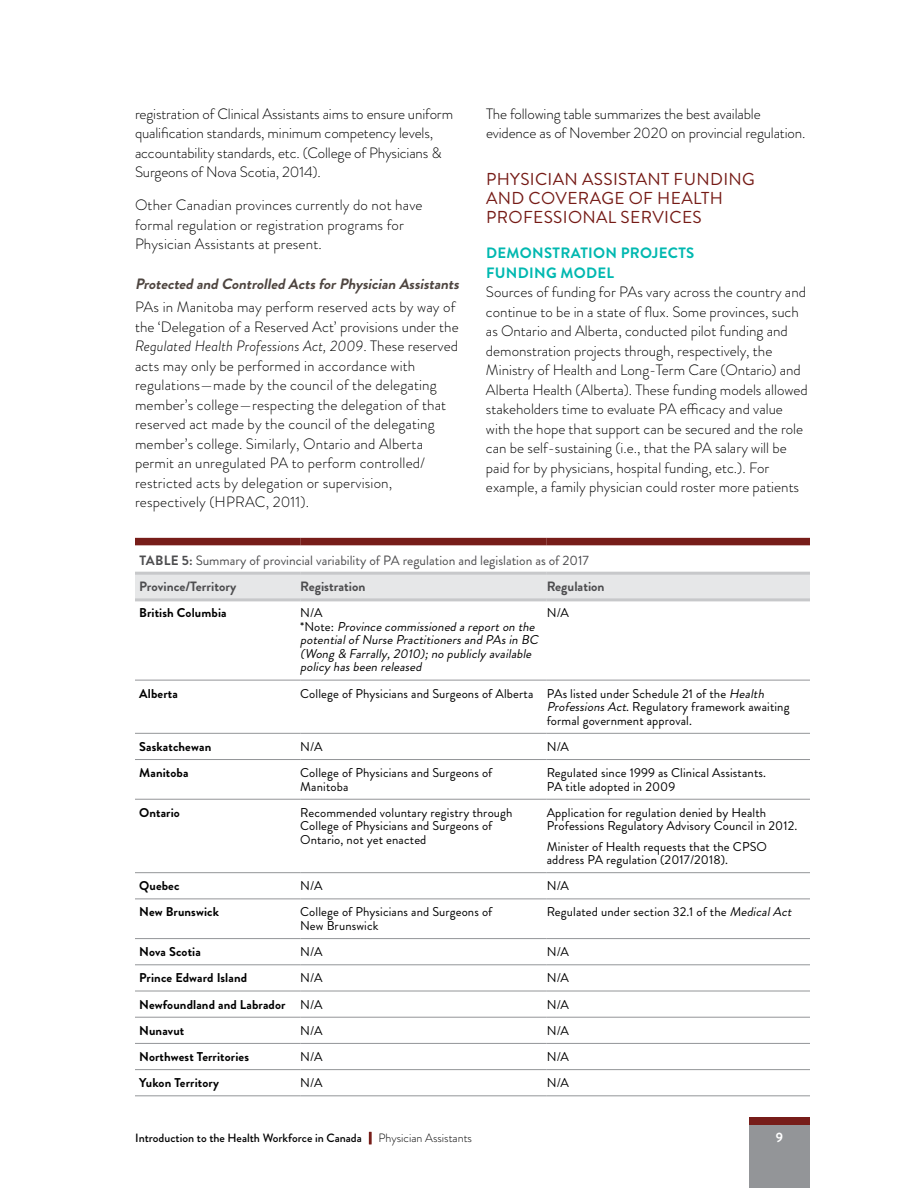
<style>
.page{position:relative;width:918px;height:1188px;background:#fff}
.page>*{position:absolute;margin:0;border:0;box-sizing:border-box;transform-origin:0 0}
.t1{font:17.25px/19.5px "Brandon Grotesque";letter-spacing:.02em;color:#751a15}
.t2{font:300 15px/19.5px "Brandon Grotesque";color:#000}
.t3{font:italic 700 15px "Brandon Grotesque";color:#4e4540}
.t4{font:700 15px/19.5px "Brandon Grotesque";letter-spacing:.02em;color:#00b8b0}
.t5{font:13.5px/26.7px "Brandon Grotesque";color:#4d4d4f}
.t6{font:700 13.5px "Brandon Grotesque";color:#4d4d4f}
.t7{font:700 13.5px "Brandon Grotesque";color:#fff}
.t8{font:12.75px/13.5px "Brandon Grotesque";letter-spacing:.01em;color:#000}
.t9{font:700 12.75px "Brandon Grotesque";letter-spacing:.01em;color:#000}
.t10{font:italic 12.75px/13.5px "Brandon Grotesque";color:#000}
.t11{font:500 12px "Brandon Grotesque";color:#000}
.s1{font-style:italic}
.s2{font-weight:700}
.s3{font-style:normal}
.s4{font-weight:400}
.s5{color:#771d19}
.s6{font-weight:300}
</style>
<div class="page">
<div style="left:749px;top:1124px;width:61px;height:64px;background:#939598"></div>
<div style="left:749px;top:1117px;width:61px;height:7px;background:#771d19"></div>
<div style="left:135px;top:575px;width:675px;height:23px;background:#e6e7e8"></div>
<hr style="left:135px;top:680px;width:165px;height:1px;background:#939598">
<hr style="left:300px;top:680px;width:247px;height:1px;background:#939598">
<hr style="left:547px;top:680px;width:263px;height:1px;background:#939598">
<hr style="left:135px;top:733px;width:165px;height:1px;background:#939598">
<hr style="left:300px;top:733px;width:247px;height:1px;background:#939598">
<hr style="left:547px;top:733px;width:263px;height:1px;background:#939598">
<hr style="left:135px;top:759px;width:165px;height:1px;background:#939598">
<hr style="left:300px;top:759px;width:247px;height:1px;background:#939598">
<hr style="left:547px;top:759px;width:263px;height:1px;background:#939598">
<hr style="left:135px;top:799px;width:165px;height:1px;background:#939598">
<hr style="left:300px;top:799px;width:247px;height:1px;background:#939598">
<hr style="left:547px;top:799px;width:263px;height:1px;background:#939598">
<hr style="left:135px;top:872px;width:165px;height:1px;background:#939598">
<hr style="left:300px;top:872px;width:247px;height:1px;background:#939598">
<hr style="left:547px;top:872px;width:263px;height:1px;background:#939598">
<hr style="left:135px;top:899px;width:165px;height:1px;background:#939598">
<hr style="left:300px;top:899px;width:247px;height:1px;background:#939598">
<hr style="left:547px;top:899px;width:263px;height:1px;background:#939598">
<hr style="left:135px;top:938px;width:165px;height:1px;background:#939598">
<hr style="left:300px;top:938px;width:247px;height:1px;background:#939598">
<hr style="left:547px;top:938px;width:263px;height:1px;background:#939598">
<hr style="left:135px;top:964px;width:165px;height:1px;background:#939598">
<hr style="left:300px;top:964px;width:247px;height:1px;background:#939598">
<hr style="left:547px;top:964px;width:263px;height:1px;background:#939598">
<hr style="left:135px;top:991px;width:165px;height:1px;background:#939598">
<hr style="left:300px;top:991px;width:247px;height:1px;background:#939598">
<hr style="left:547px;top:991px;width:263px;height:1px;background:#939598">
<hr style="left:135px;top:1017px;width:165px;height:1px;background:#939598">
<hr style="left:300px;top:1017px;width:247px;height:1px;background:#939598">
<hr style="left:547px;top:1017px;width:263px;height:1px;background:#939598">
<hr style="left:135px;top:1043px;width:165px;height:1px;background:#939598">
<hr style="left:300px;top:1043px;width:247px;height:1px;background:#939598">
<hr style="left:547px;top:1043px;width:263px;height:1px;background:#939598">
<hr style="left:135px;top:1069px;width:165px;height:1px;background:#939598">
<hr style="left:300px;top:1069px;width:247px;height:1px;background:#939598">
<hr style="left:547px;top:1069px;width:263px;height:1px;background:#939598">
<hr style="left:135px;top:1095px;width:165px;height:1px;background:#939598">
<hr style="left:300px;top:1095px;width:247px;height:1px;background:#939598">
<hr style="left:547px;top:1095px;width:263px;height:1px;background:#939598">
<div style="left:135px;top:538px;width:165px;height:7px;background:#771d19"></div>
<div style="left:300px;top:538px;width:247px;height:7px;background:#771d19"></div>
<div style="left:547px;top:538px;width:263px;height:7px;background:#771d19"></div>
<hr style="left:135px;top:598px;width:165px;height:3px;background:#c7c8ca">
<hr style="left:300px;top:598px;width:247px;height:3px;background:#c7c8ca">
<hr style="left:547px;top:598px;width:263px;height:3px;background:#c7c8ca">
<hr style="left:135px;top:572px;width:165px;height:3px;background:#c7c8ca">
<hr style="left:300px;top:572px;width:247px;height:3px;background:#c7c8ca">
<hr style="left:547px;top:572px;width:263px;height:3px;background:#c7c8ca">
<p class="t2" style="left:135px;top:104px;width:320px">registration of Clinical Assistants aims to ensure uniform qualification standards, minimum competency levels, accountability standards, etc. (College of Physicians &amp; Surgeons of Nova Scotia, 2014).</p>
<p class="t2" style="left:135px;top:195px;width:289px">Other Canadian provinces currently do not have formal regulation or registration programs for<br>Physician Assistants at present.</p>
<p class="t3" style="left:135px;top:273px;width:329px">Protected and Controlled ActsforPhysician Assistants</p>
<p class="t2" style="left:135px;top:297px;width:325px">PAs in Manitoba may perform reserved acts by way of the ‘Delegation of a Reserved Act’ provisions under the <span class="s1">Regulated Health Professions Act, 2009</span>. These reserved acts may only be performed in accordance with regulations—made by the council of the delegating member’s college—respecting the delegation of that reserved act made by the council of the delegating member’s college. Similarly, Ontario and Alberta permit an unregulated PA to perform controlled/ restricted acts by delegation or supervision, respectively (HPRAC, 2011).</p>
<p class="t2" style="left:486px;top:104px;width:321px">The following table summarizes the best available evidence as of November 2020 on provincial regulation.</p>
<p class="t1" style="left:486px;top:169px;width:270px">PHYSICIAN ASSISTANT FUNDING<br>AND COVERAGE OF HEALTH<br>PROFESSIONAL SERVICES</p>
<p class="t4" style="left:486px;top:244px;width:210px">DEMONSTRATION PROJECTS<br>FUNDING MODEL</p>
<p class="t2" style="left:486px;top:283px;width:323px">Sources of funding for PAs vary across the country and continue to be in a state of flux. Some provinces, such as Ontario and Alberta, conducted pilot funding and demonstration projects through, respectively, the Ministry of Health and Long-Term Care (Ontario) and Alberta Health (Alberta). These funding models allowed stakeholders time to evaluate PA efficacy and value with the hope that support can be secured and the role can be self-sustaining (i.e., that the PA salary will be paid for by physicians, hospital funding, etc.). For example, a family physician could roster more patients</p>
<p class="t5" style="left:139px;top:547px;width:451px"><span class="s2">TABLE 5:</span> Summary of provincial variability of PA regulation and legislation as of 2017<br><span class="s2">Province/Territory</span></p>
<p class="t6" style="left:300px;top:577px;width:67px">Registration</p>
<p class="t6" style="left:547px;top:577px;width:59px">Regulation</p>
<p class="t9" style="left:139px;top:604px;width:89px">British Columbia</p>
<p class="t10" style="left:300px;top:607px;width:243px"><span class="s3">N/A<br>* N o t e :</span> Province commissioned areporton the potentialof Nurse Practitionersand PAsin BC (Wong &amp; Farrally,2010);no publicly available policy hasbeen released</p>
<p class="t8" style="left:547px;top:607px;width:24px">N/A</p>
<p class="t9" style="left:139px;top:684px;width:40px">Alberta</p>
<p class="t8" style="left:547px;top:687px;width:244px;text-indent:-247px">College of Physicians and Surgeons of Alberta PAs listed under Schedule 21 of the <span class="s1">Health<br>ProfessionsAct</span>. Regulatory framework awaiting formal government approval.</p>
<p class="t9" style="left:139px;top:738px;width:73px">Saskatchewan</p>
<p class="t8" style="left:300px;top:740px;width:24px">N/A</p>
<p class="t8" style="left:547px;top:740px;width:24px">N/A</p>
<p class="t9" style="left:139px;top:764px;width:51px">Manitoba</p>
<p class="t8" style="left:300px;top:766px;width:194px">College of Physicians and Surgeons of<br>Manitoba</p>
<p class="t8" style="left:547px;top:766px;width:221px">Regulated since 1999 as Clinical Assistants.<br>PA title adopted in 2009</p>
<p class="t9" style="left:139px;top:803px;width:42px">Ontario</p>
<p class="t8" style="left:300px;top:806px;width:214px">Recommended voluntary registry through<br>College of Physicians and Surgeons of<br>Ontario, not yet enacted</p>
<p class="t8" style="left:547px;top:806px;width:252px">Application for regulation denied by Health<br>Professions Regulatory Advisory Council in 2012.</p>
<p class="t8" style="left:547px;top:840px;width:222px">Minister of Health requests that the CPSO address PA regulation (2017/2018).</p>
<p class="t9" style="left:139px;top:877px;width:42px">Quebec</p>
<p class="t8" style="left:300px;top:879px;width:24px">N/A</p>
<p class="t8" style="left:547px;top:879px;width:24px">N/A</p>
<p class="t9" style="left:139px;top:903px;width:81px">New Brunswick</p>
<p class="t8" style="left:300px;top:905px;width:194px">College of Physicians and Surgeons of<br>New Brunswick</p>
<p class="t8" style="left:547px;top:905px;width:249px">Regulated under section 32.1 of the <span class="s1">MedicalAct</span></p>
<p class="t9" style="left:139px;top:943px;width:63px">Nova Scotia</p>
<p class="t8" style="left:300px;top:945px;width:24px">N/A</p>
<p class="t8" style="left:547px;top:945px;width:24px">N/A</p>
<p class="t9" style="left:139px;top:969px;width:109px">Prince Edward Island</p>
<p class="t8" style="left:300px;top:971px;width:24px">N/A</p>
<p class="t8" style="left:547px;top:971px;width:24px">N/A</p>
<p class="t9" style="left:139px;top:995px;width:185px">Newfoundland and Labrador <span class="s4">N/A</span></p>
<p class="t8" style="left:547px;top:998px;width:24px">N/A</p>
<p class="t9" style="left:139px;top:1021px;width:47px">Nunavut</p>
<p class="t8" style="left:300px;top:1024px;width:24px">N/A</p>
<p class="t8" style="left:547px;top:1024px;width:24px">N/A</p>
<p class="t9" style="left:139px;top:1048px;width:111px">Northwest Territories</p>
<p class="t8" style="left:300px;top:1050px;width:24px">N/A</p>
<p class="t8" style="left:547px;top:1050px;width:24px">N/A</p>
<p class="t9" style="left:139px;top:1074px;width:81px">Yukon Territory</p>
<p class="t8" style="left:300px;top:1076px;width:24px">N/A</p>
<p class="t8" style="left:547px;top:1076px;width:24px">N/A</p>
<p class="t11" style="left:135px;top:1130px;width:338px">Introduction to the Health Workforce in Canada <span class="s5">|</span><span class="s6">Physician Assistants</span></p>
<p class="t7" style="left:776px;top:1128px;width:9px">9</p>
</div>
